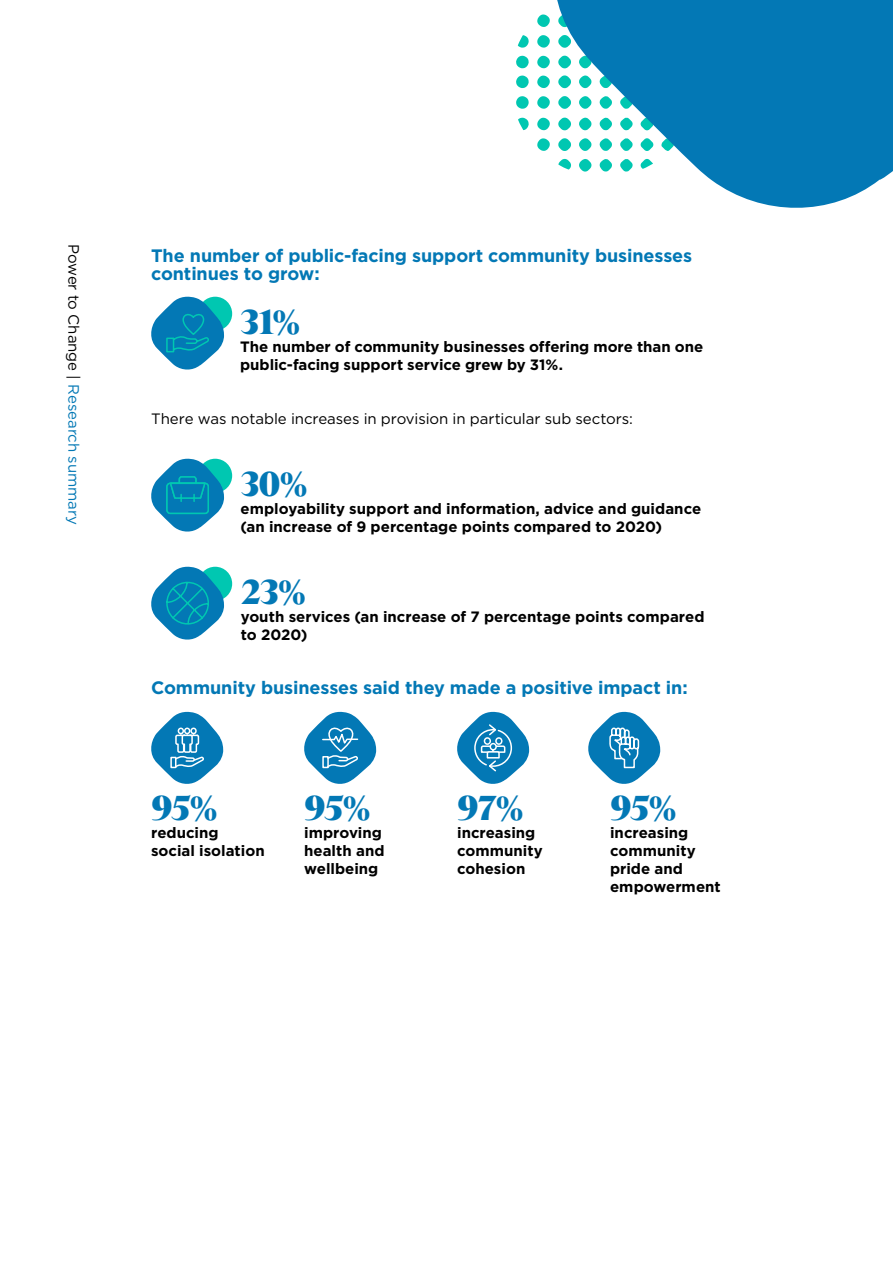
<style>
.page{position:relative;width:893px;height:1263px;background:#fff}
.page>*{position:absolute;margin:0;border:0;box-sizing:border-box;transform-origin:0 0}
.t1{font:36px "GT Super Display Super";letter-spacing:-.03em;color:#0378b5}
.t2{font:700 18px/18px "Gotham";letter-spacing:-.005em;color:#0378b5}
.t3{font:700 15px/18px "Gotham";color:#000}
.t4{font:15px "Gotham";letter-spacing:-.005em;color:#000}
.t5{font:15px "Gotham";letter-spacing:-.005em;color:#0378b5}
.s1{color:#000}
</style>
<div class="page">
<svg style="left:304px;top:711px;width:72px;height:73px"></svg>
<svg style="left:457px;top:711px;width:72px;height:73px"></svg>
<svg style="left:588px;top:711px;width:72px;height:73px"></svg>
<div style="left:198px;top:297px;width:34px;height:34px;background:#00c7b1;border-radius:50%"></div>
<svg style="left:151px;top:296px;width:73px;height:74px"></svg>
<div style="left:198px;top:459px;width:34px;height:34px;background:#00c7b1;border-radius:50%"></div>
<svg style="left:151px;top:458px;width:73px;height:74px"></svg>
<div style="left:198px;top:567px;width:34px;height:34px;background:#00c7b1;border-radius:50%"></div>
<svg style="left:151px;top:566px;width:73px;height:74px"></svg>
<svg style="left:516px;top:18px;width:22px;height:130px"></svg>
<svg style="left:538px;top:0;width:355px;height:208px;fill:#0378b5"></svg>
<svg style="left:151px;top:711px;width:72px;height:73px"></svg>
<p class="t5" style="left:84px;top:244px;width:283px;rotate:90deg"><span class="s1">Power to Change |</span> Research summary</p>
<p class="t2" style="left:151px;top:246px;width:542px">The number of public-facing support community businesses continues to grow:</p>
<h1 class="t1" style="left:240px;top:302px;width:62px">31%</h1>
<p class="t3" style="left:240px;top:337px;width:465px">The number of community businesses offering more than one public-facing support service grew by 31%.</p>
<p class="t4" style="left:151px;top:409px;width:483px">There was notable increases in provision in particular sub sectors:</p>
<h1 class="t1" style="left:240px;top:464px;width:69px">30%</h1>
<p class="t3" style="left:240px;top:499px;width:462px">employability support and information, advice and guidance (an increase of 9 percentage points compared to 2020)</p>
<h1 class="t1" style="left:241px;top:572px;width:67px">23%</h1>
<p class="t3" style="left:241px;top:607px;width:465px">youth services (an increase of 7 percentage points compared to 2020)</p>
<p class="t2" style="left:151px;top:678px;width:538px">Community businesses said they made a positive impact in:</p>
<h1 class="t1" style="left:151px;top:788px;width:68px">95%</h1>
<p class="t3" style="left:151px;top:823px;width:115px">reducing social isolation</p>
<h1 class="t1" style="left:304px;top:788px;width:68px">95%</h1>
<p class="t3" style="left:304px;top:823px;width:82px">improving health and wellbeing</p>
<h1 class="t1" style="left:457px;top:788px;width:68px">97%</h1>
<p class="t3" style="left:457px;top:823px;width:87px">increasing community cohesion</p>
<h1 class="t1" style="left:610px;top:788px;width:68px">95%</h1>
<p class="t3" style="left:610px;top:823px;width:112px">increasing community pride and empowerment</p>
</div>
